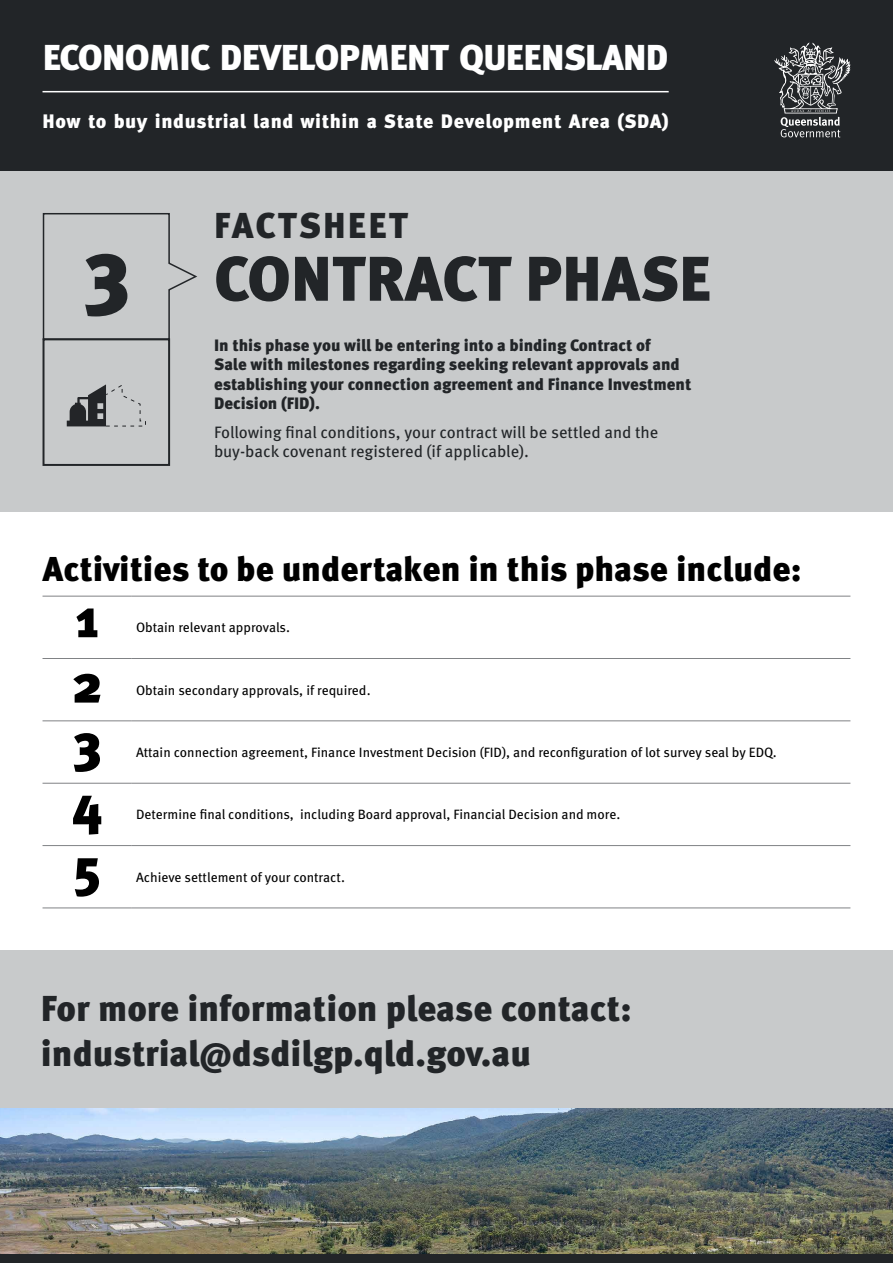
<style>
.page{position:relative;width:893px;height:1263px;background:#fff}
.page>*{position:absolute;margin:0;border:0;box-sizing:border-box;transform-origin:0 0}
.t1{font:900 87.15px "Meta Pro";color:#222528}
.t2{font:900 63px "Meta Pro";color:#222528}
.t3{font:900 54px "Meta Pro";color:#000}
.t4{font:900 36px/45px "Meta Pro";color:#222528}
.t5{font:900 36px "Meta Pro";letter-spacing:-.02em;color:#fff}
.t6{font:900 36px "Meta Pro";letter-spacing:.055em;color:#222528}
.t7{font:900 34.5px "Meta Pro";color:#000}
.t8{font:900 19.5px "Meta Pro";letter-spacing:.03em;color:#fff}
.t9{font:900 16.5px/19.5px "Meta Pro";color:#222528}
.t10{font:16.5px/19.5px "Meta Pro";color:#222528}
.t11{font:13.5px "Meta Pro";color:#000}
</style>
<div class="page">
<img style="left:0;top:1108px;width:892px;height:146px">
<div style="left:0;top:171px;width:893px;height:341px;background:#c8cacb"></div>
<div style="left:0;top:0;width:893px;height:171px;background:#222528"></div>
<hr style="left:43px;top:91px;width:626px;height:1px;background:#fff">
<svg style="left:774px;top:43px;width:76px;height:94px"></svg>
<svg style="left:67px;top:384px;width:79px;height:43px"></svg>
<div style="left:43px;top:338px;width:127px;height:128px;border:2px solid #222528"></div>
<hr style="left:43px;top:596px;width:89px;height:1px;background:#808285">
<hr style="left:132px;top:596px;width:718px;height:1px;background:#808285">
<hr style="left:43px;top:658px;width:89px;height:1px;background:#808285">
<hr style="left:43px;top:720px;width:89px;height:1px;background:#808285">
<hr style="left:43px;top:783px;width:89px;height:1px;background:#808285">
<hr style="left:43px;top:845px;width:89px;height:1px;background:#808285">
<hr style="left:43px;top:907px;width:89px;height:1px;background:#808285">
<hr style="left:132px;top:658px;width:718px;height:1px;background:#808285">
<hr style="left:132px;top:720px;width:718px;height:1px;background:#808285">
<hr style="left:132px;top:783px;width:718px;height:1px;background:#808285">
<hr style="left:132px;top:845px;width:718px;height:1px;background:#808285">
<hr style="left:132px;top:907px;width:718px;height:1px;background:#808285">
<svg style="left:42px;top:213px;width:155px;height:128px"></svg>
<div style="left:0;top:1254px;width:893px;height:9px;background:#222528"></div>
<div style="left:0;top:951px;width:893px;height:157px;background:#c8cacb"></div>
<h3 class="t5" style="left:43px;top:29px;width:627px">ECONOMIC DEVELOPMENT QUEENSLAND</h3>
<h3 class="t8" style="left:43px;top:106px;width:628px">How to buy industrial land within a State Development Area (SDA)</h3>
<h1 class="t1" style="left:83px;top:201px;width:49px">3</h1>
<h3 class="t6" style="left:214px;top:197px;width:195px">FACTSHEET</h3>
<h2 class="t2" style="left:214px;top:229px;width:498px">CONTRACT PHASE</h2>
<p class="t9" style="left:214px;top:334px;width:479px">In this phase you will be entering into a binding Contract of<br>Sale with milestones regarding seeking relevant approvals and establishing your connection agreement and Finance Investment Decision (FID).</p>
<p class="t10" style="left:214px;top:421px;width:446px">Following final conditions, your contract will be settled and the buy‑back covenant registered (if applicable).</p>
<h3 class="t7" style="left:43px;top:541px;width:761px">Activities to be undertaken in this phase include:</h3>
<h3 class="t3" style="left:75px;top:576px;width:25px">1</h3>
<p class="t11" style="left:136px;top:617px;width:156px">Obtain relevant approvals.</p>
<h3 class="t3" style="left:71px;top:641px;width:33px">2</h3>
<p class="t11" style="left:136px;top:680px;width:236px">Obtain secondary approvals, if required.</p>
<h3 class="t3" style="left:72px;top:700px;width:31px">3</h3>
<p class="t11" style="left:136px;top:742px;width:642px">Attain connection agreement, Finance Investment Decision (FID), and reconfiguration of lot survey seal by EDQ.</p>
<h3 class="t3" style="left:72px;top:763px;width:32px">4</h3>
<h3 class="t3" style="left:73px;top:825px;width:30px">5</h3>
<p class="t11" style="left:136px;top:804px;width:486px">Determine final conditions, including Board approval, Financial Decision and more.</p>
<p class="t11" style="left:136px;top:867px;width:210px">Achieve settlement of your contract.</p>
<h3 class="t4" style="left:41px;top:984px;width:592px">For more information please contact: industrial@dsdilgp.qld.gov.au</h3>
</div>
